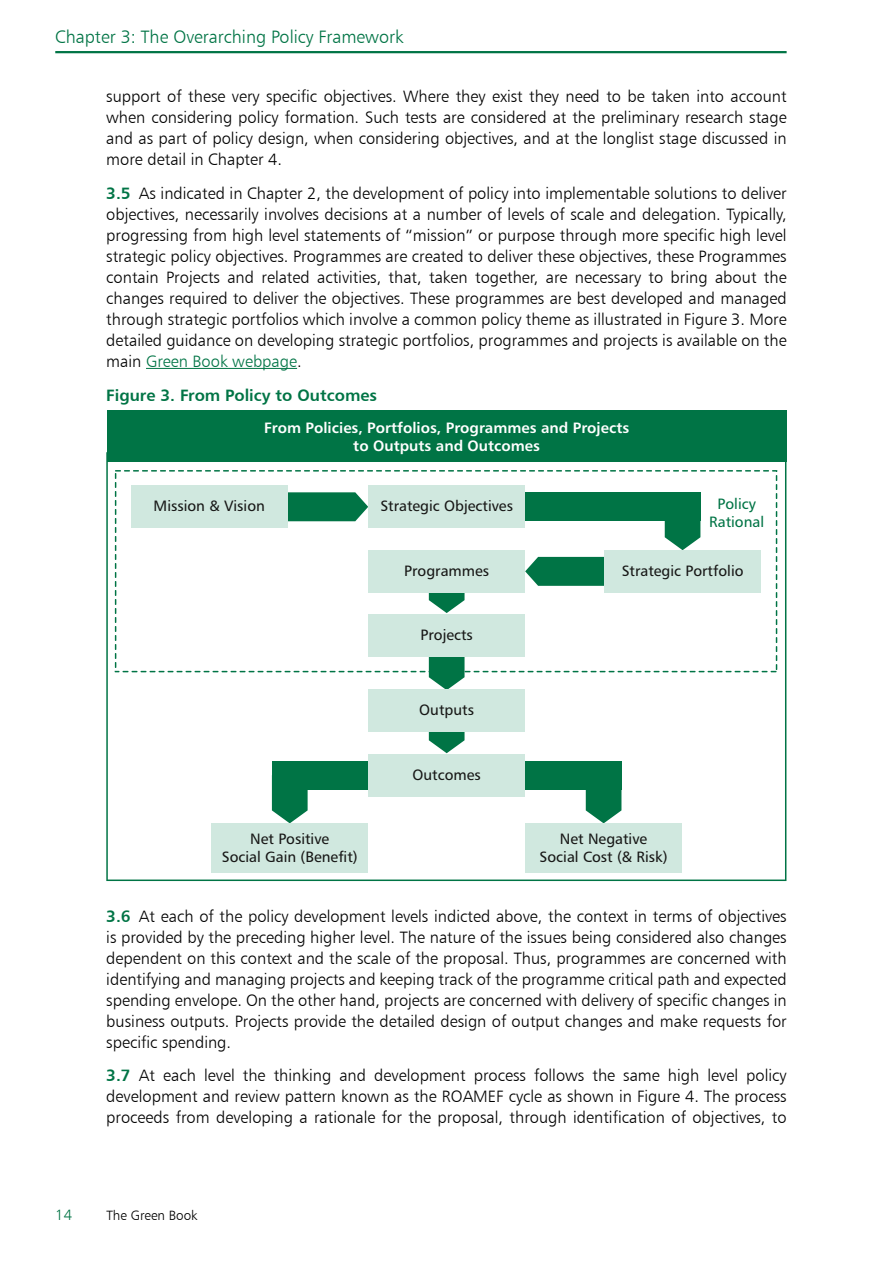
<style>
.page{position:relative;width:893px;height:1263px;background:#fff}
.page>*{position:absolute;margin:0;border:0;box-sizing:border-box;transform-origin:0 0}
.t1{font:18px "Humanist 777 BT Light B";color:#007445}
.t2{font:16.5px/21px "Humanist 777 BT Light B";color:#000;text-align:justify}
.t3{font:16.5px "Humanist 777 BT Bold B";color:#007445}
.t4{font:15px/18px "Humanist 777 BT Roman B";color:#171716;text-align:center}
.t5{font:15px/18px "Humanist 777 BT Bold B";color:#fff;text-align:center}
.t6{font:15px/18px "Humanist 777 BT Roman B";color:#007445;text-align:center}
.t7{font:15px "Humanist 777 BT Light B";color:#007445}
.t8{font:13.5px "Humanist 777 BT Light B";color:#000}
.s1{font-family:"Humanist 777 BT Bold B";color:#007445}
.s2{color:#007445}
</style>
<div class="page">
<hr style="left:55px;top:51px;width:732px;height:2px;background:#007445">
<hr style="left:146px;top:368px;width:151px;height:1px;background:#007445">
<svg style="left:106px;top:462px;width:680px;height:419px"></svg>
<div style="left:522px;top:761px;width:99px;height:29px;background:#007445"></div>
<div style="left:272px;top:761px;width:103px;height:29px;background:#007445"></div>
<div style="left:106px;top:410px;width:680px;height:52px;background:#007445"></div>
<svg style="left:115px;top:470px;width:662px;height:202px"></svg>
<svg style="left:429px;top:592px;width:36px;height:21px"></svg>
<svg style="left:429px;top:732px;width:36px;height:21px"></svg>
<svg style="left:586px;top:790px;width:35px;height:33px"></svg>
<svg style="left:272px;top:790px;width:36px;height:33px"></svg>
<svg style="left:429px;top:657px;width:36px;height:33px"></svg>
<svg style="left:525px;top:557px;width:79px;height:29px;background:#168055"></svg>
<svg style="left:288px;top:492px;width:80px;height:29px;background:#168055"></svg>
<svg style="left:665px;top:515px;width:35px;height:35px"></svg>
<div style="left:131px;top:486px;width:157px;height:42px;background:#d0e8df"></div>
<div style="left:368px;top:486px;width:157px;height:42px;background:#d0e8df"></div>
<div style="left:368px;top:550px;width:157px;height:42px;background:#d0e8df"></div>
<div style="left:604px;top:550px;width:157px;height:42px;background:#d0e8df"></div>
<div style="left:368px;top:615px;width:157px;height:42px;background:#d0e8df"></div>
<div style="left:368px;top:690px;width:157px;height:42px;background:#d0e8df"></div>
<div style="left:368px;top:754px;width:157px;height:43px;background:#d0e8df"></div>
<div style="left:211px;top:823px;width:157px;height:50px;background:#d0e8df"></div>
<div style="left:525px;top:823px;width:157px;height:50px;background:#d0e8df"></div>
<p class="t1" style="left:55px;top:25px;width:350px">Chapter 3: The Overarching Policy Framework</p>
<p class="t2" style="left:106px;top:85px;width:682px">support of these very specific objectives. Where they exist they need to be taken into account when considering policy formation. Such tests are considered at the preliminary research stage and as part of policy design, when considering objectives, and at the longlist stage discussed in more detail in Chapter 4.</p>
<p class="t2" style="left:106px;top:182px;width:682px"><span class="s1">3.5</span> As indicated in Chapter 2, the development of policy into implementable solutions to deliver objectives, necessarily involves decisions at a number of levels of scale and delegation. Typically, progressing from high level statements of “mission” or purpose through more specific high level strategic policy objectives. Programmes are created to deliver these objectives, these Programmes contain Projects and related activities, that, taken together, are necessary to bring about the changes required to deliver the objectives. These programmes are best developed and managed through strategic portfolios which involve a common policy theme as illustrated in Figure 3. More detailed guidance on developing strategic portfolios, programmes and projects is available on the main <span class="s2">Green Book webpage</span>.</p>
<p class="t3" style="left:106px;top:384px;width:272px">Figure 3. From Policy to Outcomes</p>
<p class="t5" style="left:264px;top:418px;width:367px">From Policies, Portfolios, Programmes and Projects to Outputs and Outcomes</p>
<p class="t4" style="left:154px;top:497px;width:113px">Mission &amp; Vision</p>
<p class="t4" style="left:380px;top:497px;width:134px">Strategic Objectives</p>
<p class="t6" style="left:709px;top:494px;width:57px">Policy<br>Rational</p>
<p class="t4" style="left:404px;top:561px;width:86px">Programmes</p>
<p class="t4" style="left:622px;top:561px;width:123px">Strategic Portfolio</p>
<p class="t4" style="left:420px;top:626px;width:54px">Projects</p>
<p class="t4" style="left:419px;top:701px;width:56px">Outputs</p>
<p class="t4" style="left:412px;top:765px;width:70px">Outcomes</p>
<p class="t4" style="left:222px;top:830px;width:137px">Net Positive<br>Social Gain (Benefit)</p>
<p class="t4" style="left:540px;top:830px;width:129px">Net Negative<br>Social Cost (&amp; Risk)</p>
<p class="t2" style="left:106px;top:905px;width:682px"><span class="s1">3.6</span> At each of the policy development levels indicted above, the context in terms of objectives is provided by the preceding higher level. The nature of the issues being considered also changes dependent on this context and the scale of the proposal. Thus, programmes are concerned with identifying and managing projects and keeping track of the programme critical path and expected spending envelope. On the other hand, projects are concerned with delivery of specific changes in business outputs. Projects provide the detailed design of output changes and make requests for specific spending.</p>
<p class="t2" style="left:106px;top:1065px;width:682px"><span class="s1">3.7</span> At each level the thinking and development process follows the same high level policy development and review pattern known as the ROAMEF cycle as shown in Figure 4. The process proceeds from developing a rationale for the proposal, through identification of objectives, to</p>
<p class="t7" style="left:55px;top:1206px;width:18px">14</p>
<p class="t8" style="left:106px;top:1207px;width:93px">The Green Book</p>
</div>
